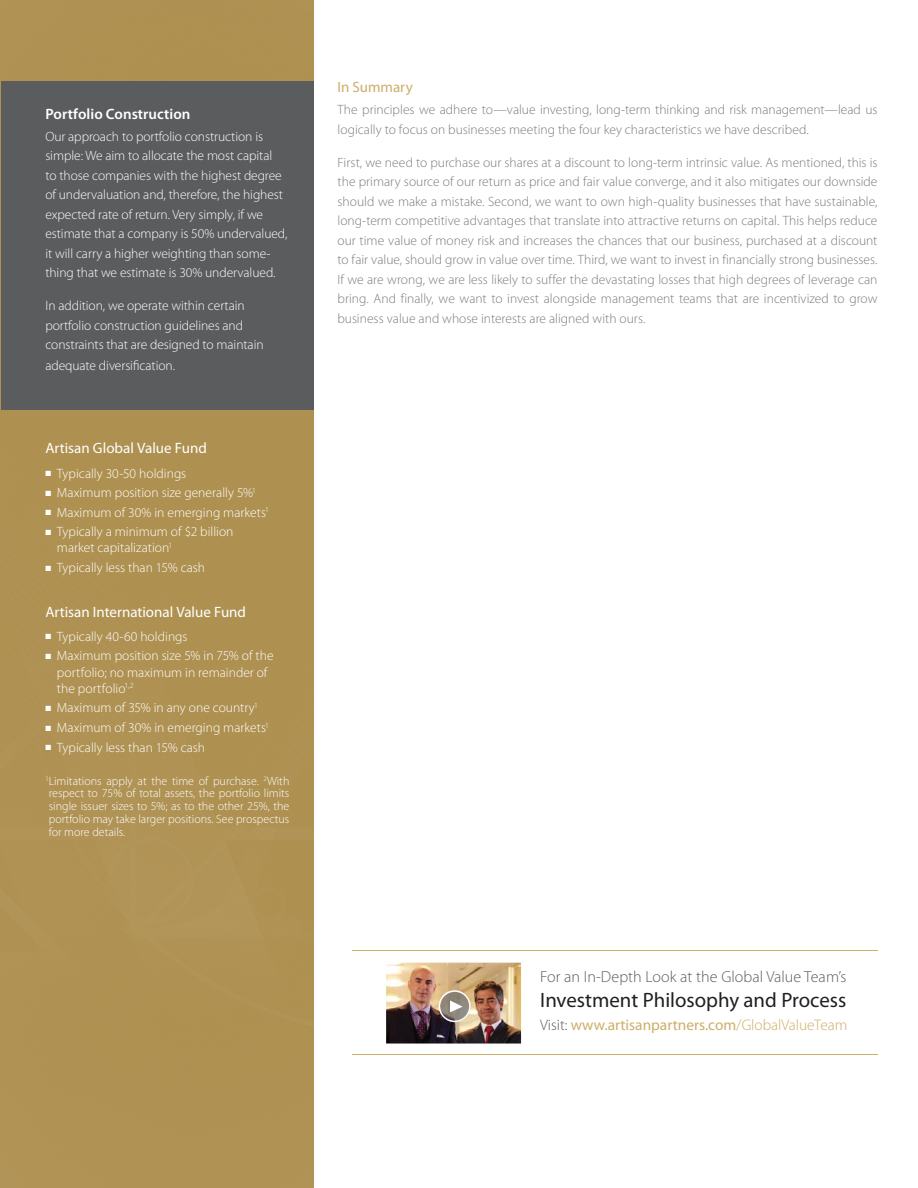
<style>
.page{position:relative;width:918px;height:1188px;background:#fff}
.page>*{position:absolute;margin:0;border:0;box-sizing:border-box;transform-origin:0 0}
.t1{font:20.85px "Myriad Pro";color:#231f20}
.t2{font:300 16.05px "Myriad Pro";letter-spacing:.005em;color:#5b5c5e}
.t3{font:15.3px "Myriad Pro";color:#ccae68}
.t4{font:15px "Myriad Pro";color:#fff}
.t5{font:600 15px "Myriad Pro";color:#fff}
.t6{font:15px "Myriad Pro";color:#ccae68}
.t7{font:300 13.5px/19.5px "Myriad Pro";color:#7a7c7f}
.t8{font:300 13.5px/19.5px "Myriad Pro";letter-spacing:-.005em;color:#fff}
.t9{font:300 12px/12.8px "Myriad Pro";color:#fff;text-align:justify}
.s1{font-weight:300;color:#5b5c5e}
.s2{font-weight:300}
</style>
<div class="page">
<div style="left:0;top:0;width:314px;height:1188px;background:#af9252"></div>
<div style="left:1px;top:81px;width:312px;height:328px;background:#5b5c5e"></div>
<hr style="left:352px;top:1054px;width:526px;height:1px;background:#ccae68">
<hr style="left:352px;top:950px;width:526px;height:1px;background:#ccae68">
<img style="left:386px;top:963px;width:135px;height:81px">
<svg style="left:439px;top:990px;width:32px;height:32px"></svg>
<p class="t5" style="left:45px;top:108px;width:147px">Portfolio Construction</p>
<p class="t8" style="left:45px;top:128px;width:244px">Our approach to portfolio construction is simple: We aim to allocate the most capital<br>to those companies with the highest degree of undervaluation and, therefore, the highest expected rate of return. Very simply, if we estimate that a company is 50% undervalued, it will carry a higher weighting than some&shy;thing that we estimate is 30% undervalued.</p>
<p class="t8" style="left:45px;top:297px;width:220px">In addition, we operate within certain portfolio construction guidelines and constraints that are designed to maintain</p>
<p class="t8" style="left:45px;top:357px;width:131px">adequate diversification.</p>
<p class="t4" style="left:45px;top:443px;width:163px">Artisan Global Value Fund</p>
<p class="t8" style="left:45px;top:465px;width:142px">■ Typically 30-50 holdings</p>
<p class="t8" style="left:45px;top:484px;width:212px">■ Maximum position size generally 5%<sup>1</sup></p>
<p class="t8" style="left:45px;top:504px;width:225px">■ Maximum of 30% in emerging markets<sup>1</sup></p>
<p class="t8" style="left:57px;top:525px;width:178px;line-height:16.2px;text-indent:-12px">■ Typically a minimum of $2 billion market capitalization<sup>1</sup></p>
<p class="t8" style="left:45px;top:559px;width:161px">■ Typically less than 15% cash</p>
<p class="t4" style="left:45px;top:606px;width:202px">Artisan International Value Fund</p>
<p class="t8" style="left:45px;top:628px;width:144px">■ Typically 40-60 holdings</p>
<p class="t8" style="left:57px;top:649px;width:218px;line-height:16.2px;text-indent:-12px">■ Maximum position size 5% in 75% of the portfolio; no maximum in remainder of the portfolio<sup>1,2</sup></p>
<p class="t8" style="left:45px;top:700px;width:214px">■ Maximum of 35% in any one country<sup>1</sup></p>
<p class="t8" style="left:45px;top:719px;width:225px">■ Maximum of 30% in emerging markets<sup>1</sup></p>
<p class="t8" style="left:45px;top:739px;width:161px">■ Typically less than 15% cash</p>
<p class="t9" style="left:45px;top:775px;width:246px"><sup>1</sup> Limitations apply at the time of purchase. <sup>2</sup>With respect to 75% of total assets, the portfolio limits single issuer sizes to 5%; as to the other 25%, the portfolio may take larger positions. See prospectus for more details.</p>
<p class="t6" style="left:338px;top:82px;width:77px">In Summary</p>
<p class="t7" style="left:338px;top:102px;width:541px">The principles we adhere to—value investing, long-term thinking and risk management—lead us logically to focus on businesses meeting the four key characteristics we have described.</p>
<p class="t7" style="left:338px;top:154px;width:542px;text-align:justify">First, we need to purchase our shares at a discount to long-term intrinsic value. As mentioned, this is the primary source of our return as price and fair value converge, and it also mitigates our downside should we make a mistake. Second, we want to own high-quality businesses that have sustainable, long-term competitive advantages that translate into attractive returns on capital. This helps reduce our time value of money risk and increases the chances that our business, purchased at a discount to fair value, should grow in value over time. Third, we want to invest in financially strong businesses.<br>If we are wrong, we are less likely to suffer the devastating losses that high degrees of leverage can bring. And finally, we want to invest alongside management teams that are incentivized to grow business value and whose interests are aligned with ours.</p>
<p class="t2" style="left:540px;top:971px;width:308px">For an In-Depth Look at the Global Value Team’s</p>
<h1 class="t1" style="left:540px;top:993px;width:308px">Investment Philosophy and Process</h1>
<p class="t3" style="left:540px;top:1019px;width:309px"><span class="s1">Visit:</span> www.artisanpartners.com<span class="s2">/GlobalValueTeam</span></p>
</div>
